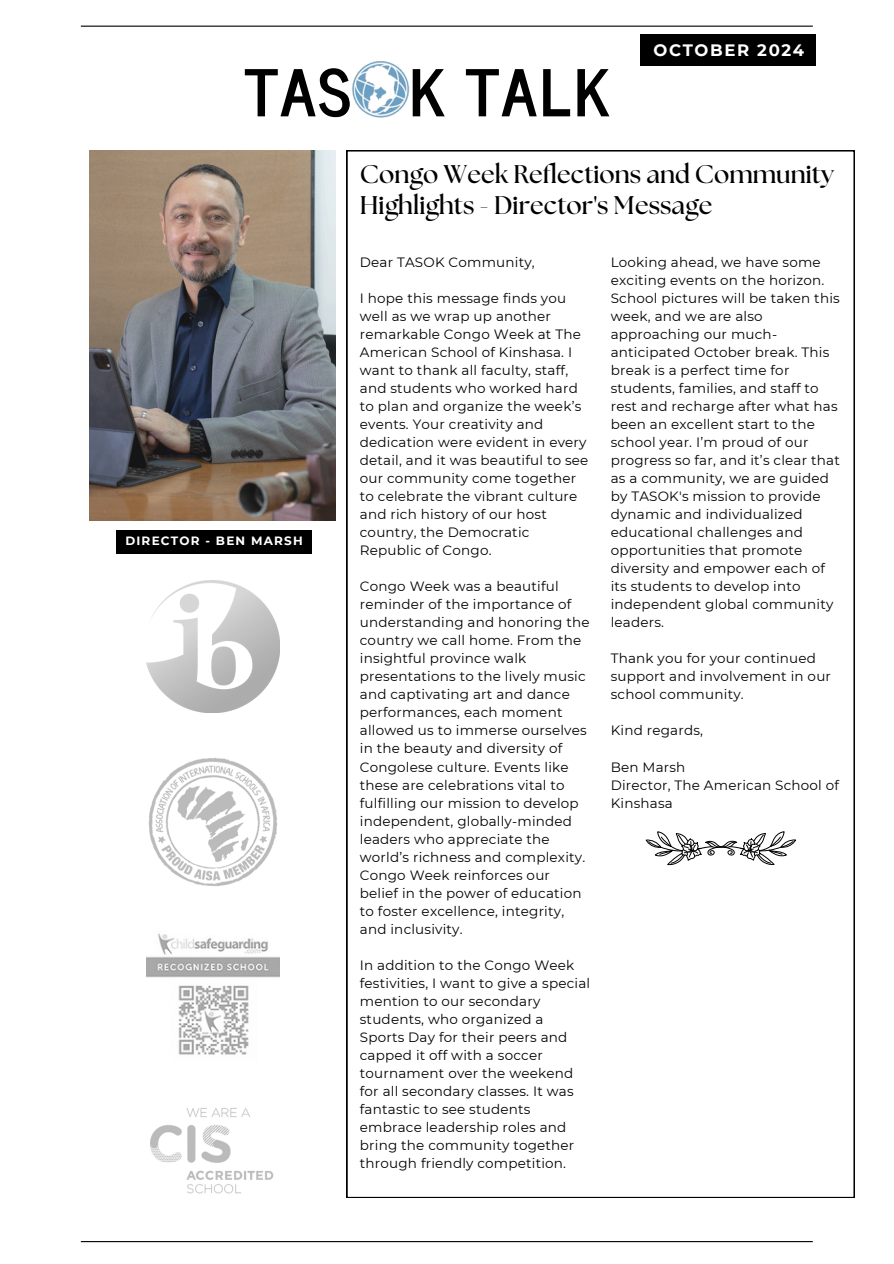
<style>
.page{position:relative;width:894px;height:1264px;background:#fff}
.page>*{position:absolute;margin:0;border:0;box-sizing:border-box;transform-origin:0 0}
.t1{font:700 63.9px "News Cycle";letter-spacing:.04em;color:#000}
.t2{font:700 25.5px/31.5px "The Seasons";color:#000}
.t3{font:700 16.5px "Montserrat";letter-spacing:.1em;color:#fff}
.t4{font:13.5px/18px "Montserrat";letter-spacing:.015em;color:#000}
.t5{font:700 12px "Montserrat";letter-spacing:.1em;color:#fff}
</style>
<div class="page">
<hr style="left:81px;top:26px;width:731px;height:1px;background:#000">
<svg style="left:346px;top:150px;width:508px;height:1047px"></svg>
<hr style="left:81px;top:1240px;width:731px;height:2px;background:#000">
<img style="left:89px;top:150px;width:247px;height:370px">
<img style="left:352px;top:61px;width:58px;height:57px">
<div style="left:640px;top:35px;width:175px;height:31px;background:#000"></div>
<div style="left:116px;top:530px;width:195px;height:23px;background:#000"></div>
<svg style="left:646px;top:830px;width:149px;height:35px"></svg>
<img style="left:146px;top:580px;width:133px;height:133px">
<img style="left:148px;top:757px;width:130px;height:129px">
<img style="left:146px;top:933px;width:133px;height:122px">
<img style="left:150px;top:1108px;width:124px;height:86px">
<p class="t1" style="left:245px;top:36px;width:366px">TAS K TALK</p>
<p class="t3" style="left:653px;top:40px;width:152px">OCTOBER 2024</p>
<p class="t5" style="left:125px;top:533px;width:179px">DIRECTOR - BEN MARSH</p>
<h2 class="t2" style="left:360px;top:159px;width:475px">Congo Week Reflections and Community<br>Highlights - Director's Message</h2>
<h1 class="t4" style="left:360px;top:253px;width:176px">Dear TASOK Community,</h1>
<p class="t4" style="left:360px;top:289px;width:230px">I hope this message finds you well as we wrap up another remarkable Congo Week at The<br>American School of Kinshasa. I want to thank all faculty, staff, and students who worked hard to plan and organize the week’s events. Your creativity and dedication were evident in every detail, and it was beautiful to see our community come together to celebrate the vibrant culture and rich history of our host country, the Democratic<br>Republic of Congo.</p>
<p class="t4" style="left:360px;top:577px;width:231px">Congo Week was a beautiful reminder of the importance of understanding and honoring the country we call home. From the insightful province walk presentations to the lively music and captivating art and dance performances, each moment allowed us to immerse ourselves in the beauty and diversity of<br>Congolese culture. Events like these are celebrations vital to fulfilling our mission to develop independent, globally-minded leaders who appreciate the world’s richness and complexity.<br>Congo Week reinforces our belief in the power of education to foster excellence, integrity, and inclusivity.</p>
<p class="t4" style="left:360px;top:955px;width:232px">In addition to the Congo Week festivities, I want to give a special mention to our secondary students, who organized a<br>Sports Day for their peers and capped it off with a soccer tournament over the weekend for all secondary classes. It was fantastic to see students embrace leadership roles and bring the community together through friendly competition.</p>
<p class="t4" style="left:610px;top:253px;width:230px">Looking ahead, we have some exciting events on the horizon.<br>School pictures will be taken this week, and we are also approaching our much&shy;anticipated October break. This break is a perfect time for students, families, and staff to rest and recharge after what has been an excellent start to the school year. I’m proud of our progress so far, and it’s clear that as a community, we are guided by TASOK's mission to provide dynamic and individualized educational challenges and opportunities that promote diversity and empower each of its students to develop into independent global community leaders.</p>
<p class="t4" style="left:610px;top:649px;width:222px">Thank you for your continued support and involvement in our school community.</p>
<p class="t4" style="left:610px;top:721px;width:94px">Kind regards,</p>
<p class="t4" style="left:610px;top:757px;width:76px">Ben Marsh</p>
<p class="t4" style="left:610px;top:775px;width:230px">Director, The American School of<br>Kinshasa</p>
</div>
